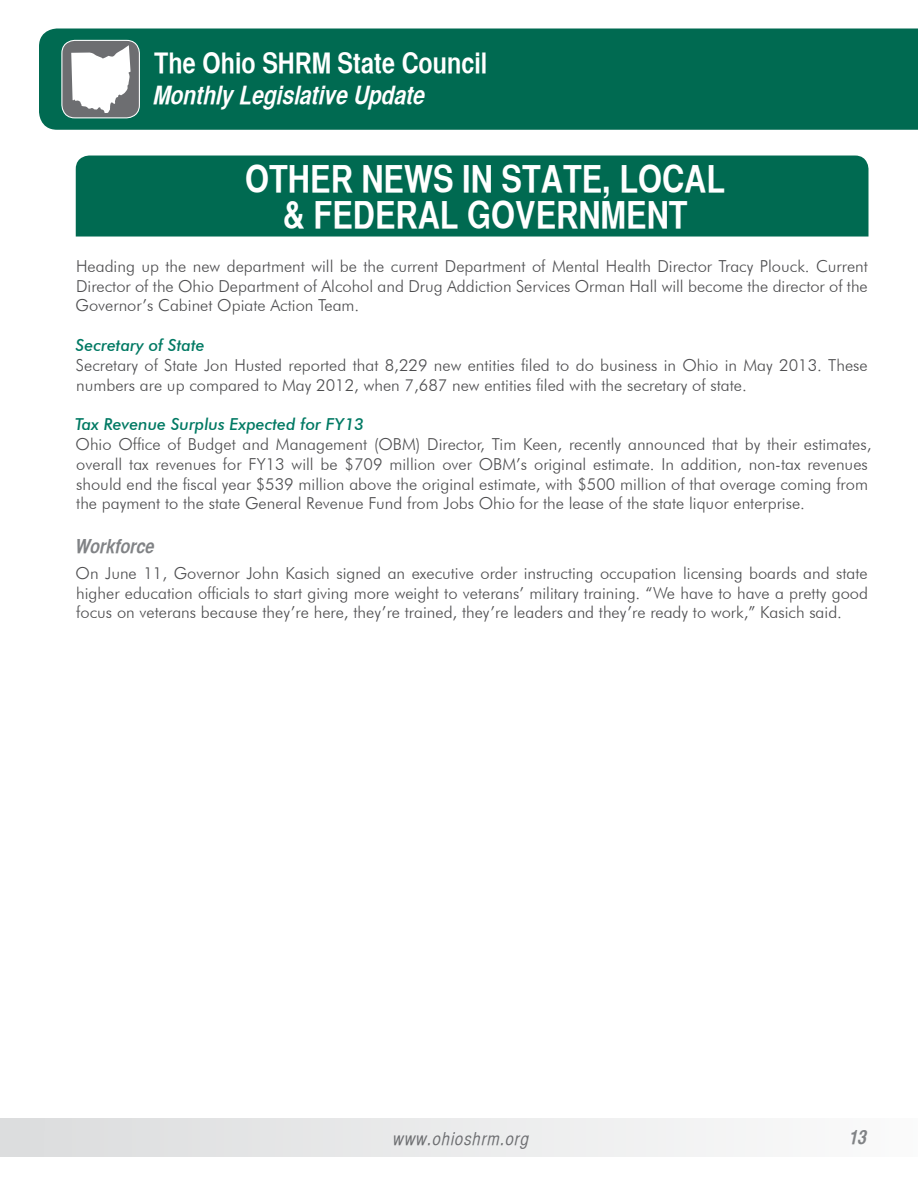
<style>
.page{position:relative;width:918px;height:1188px;background:#fff}
.page>*{position:absolute;margin:0;border:0;box-sizing:border-box;transform-origin:0 0}
.t1{font:37.5px/36.3px "Helvetica CY Bold";color:#fff;text-align:center}
.t2{font:28.5px "Helvetica CY Bold";color:#fff}
.t3{font:italic 25.5px "Helvetica CY Bold";color:#fff}
.t4{font:italic 19.5px "Helvetica CY Bold";color:#818386}
.t5{font:18px "Helvetica CY Oblique";letter-spacing:.05em;color:#6d6e71}
.t6{font:300 16.5px/19.8px "Futura BT";color:#4d4d4f;text-align:justify}
.t7{font:italic 500 16.5px "Futura BT";color:#007963}
</style>
<div class="page">
<div style="left:39px;top:28px;width:879px;height:102px;background:#006a51"></div>
<div style="left:62px;top:40px;width:77px;height:78px;background:#6d6e71;border-radius:13px"></div>
<div style="left:61px;top:40px;width:79px;height:78px;border:1px solid #fff;border-radius:13px"></div>
<svg style="left:66px;top:37px;width:67px;height:79px"></svg>
<div style="left:0;top:1118px;width:918px;height:38px;background:linear-gradient(to right,#dbdcdd,#fafbfb)"></div>
<div style="left:76px;top:156px;width:792px;height:81px;background:#006a51"></div>
<h2 class="t2" style="left:154px;top:46px;width:335px">The Ohio SHRM State Council</h2>
<h3 class="t3" style="left:154px;top:79px;width:273px">Monthly Legislative Update</h3>
<h1 class="t1" style="left:245px;top:160px;width:482px">OTHER NEWS IN STATE, LOCAL &amp; FEDERAL GOVERNMENT</h1>
<p class="t6" style="left:76px;top:256px;width:794px">Heading up the new department will be the current Department of Mental Health Director Tracy Plouck. Current Director of the Ohio Department of Alcohol and Drug Addiction Services Orman Hall will become the director of the Governor’s Cabinet Opiate Action Team.</p>
<p class="t7" style="left:76px;top:335px;width:130px">Secretary of State</p>
<p class="t6" style="left:76px;top:355px;width:793px">Secretary of State Jon Husted reported that 8,229 new entities filed to do business in Ohio in May 2013. These numbers are up compared to May 2012, when 7,687 new entities filed with the secretary of state.</p>
<p class="t7" style="left:75px;top:414px;width:290px">Tax Revenue Surplus Expected for FY13</p>
<p class="t6" style="left:76px;top:434px;width:797px;text-align:left">Ohio Office of Budget and Management (OBM) Director, Tim Keen, recently announced that by their estimates, overall tax revenues for FY13 will be $709 million over OBM’s original estimate. In addition, non-tax revenues should end the fiscal year $539 million above the original estimate, with $500 million of that overage coming from the payment to the state General Revenue Fund from Jobs Ohio for the lease of the state liquor enterprise.</p>
<p class="t4" style="left:76px;top:534px;width:81px">Workforce</p>
<p class="t6" style="left:76px;top:563px;width:794px">On June 11, Governor John Kasich signed an executive order instructing occupation licensing boards and state higher education officials to start giving more weight to veterans’ military training. “We have to have a pretty good focus on veterans because they’re here, they’re trained, they’re leaders and they’re ready to work,” Kasich said.</p>
<p class="t5" style="left:394px;top:1128px;width:137px">www.ohioshrm.org</p>
<p class="t4" style="left:850px;top:1125px;width:19px">13</p>
</div>
